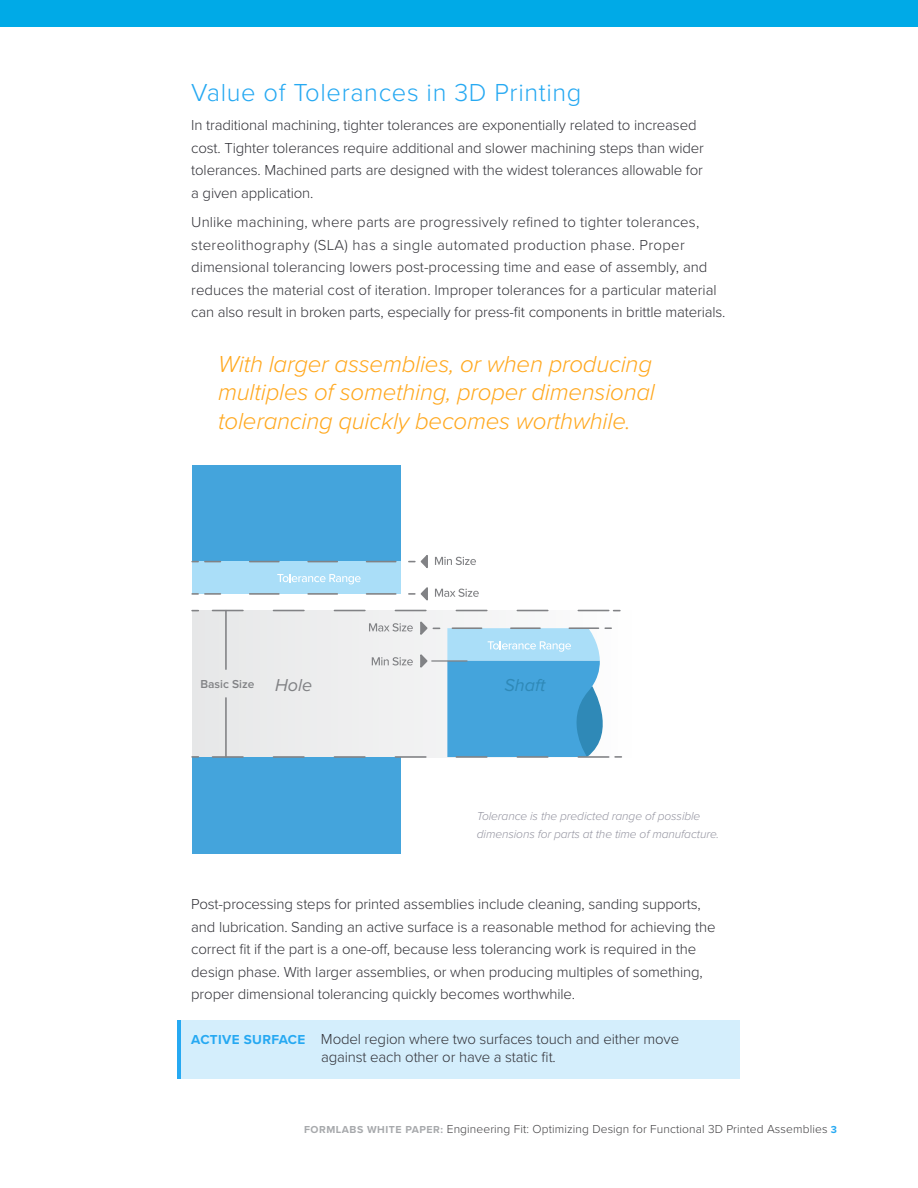
<style>
.page{position:relative;width:918px;height:1188px;background:#fff}
.page>*{position:absolute;margin:0;border:0;box-sizing:border-box;transform-origin:0 0}
.t1{font:300 25.5px "Proxima Nova";letter-spacing:.025em;color:#26a9f2}
.t2{font:italic 300 24px/28.5px "Proxima Nova";letter-spacing:-.01em;color:#ffa81e}
.t3{font:italic 17.85px "Proxima Nova";color:#2f89b7}
.t4{font:300 15px/22.5px "Proxima Nova";letter-spacing:-.01em;color:#323238}
.t5{font:300 12px "Proxima Nova";letter-spacing:.01em;color:#414042}
.t6{font:italic 300 12px/18px "Proxima Nova";letter-spacing:-.01em;color:#9494a0}
.t7{font:600 12px "Proxima Nova";color:#818285}
.s1{font-weight:400;font-style:italic;font-size:17.85px}
.s2{font-weight:700;font-size:13.5px;color:#26a9f2}
.s3{font-weight:700;font-size:10.5px;color:#a7a9ac}
.s4{font-weight:700;font-size:10.5px;color:#26a9f2}
</style>
<div class="page">
<div style="left:0;top:0;width:918px;height:27px;background:#00aae7"></div>
<div style="left:178px;top:1020px;width:562px;height:59px;background:#d4eefc"></div>
<hr style="left:178px;top:1020px;width:3px;height:59px;background:#26a9f2">
<div style="left:192px;top:611px;width:441px;height:146px;background:linear-gradient(to right,#e6e7e8,#fdfdfd)"></div>
<div style="left:192px;top:757px;width:209px;height:97px;background:#44a4dc"></div>
<div style="left:192px;top:465px;width:209px;height:97px;background:#44a4dc"></div>
<div style="left:192px;top:562px;width:209px;height:32px;background:#aadef8"></div>
<svg style="left:277px;top:574px;width:84px;height:10px"></svg>
<hr style="left:225px;top:611px;width:2px;height:58px;background:#818285">
<svg style="left:213px;top:610px;width:407px;height:1px"></svg>
<svg style="left:192px;top:756px;width:6px;height:2px"></svg>
<svg style="left:213px;top:618px;width:408px;height:140px"></svg>
<svg style="left:435px;top:589px;width:44px;height:8px"></svg>
<svg style="left:435px;top:557px;width:41px;height:8px"></svg>
<svg style="left:205px;top:561px;width:191px;height:1px"></svg>
<svg style="left:409px;top:555px;width:19px;height:13px"></svg>
<svg style="left:205px;top:593px;width:191px;height:2px"></svg>
<svg style="left:192px;top:593px;width:6px;height:2px"></svg>
<svg style="left:409px;top:587px;width:19px;height:14px"></svg>
<p class="t1" style="left:191px;top:74px;width:392px">Value of Tolerances in 3D Printing</p>
<p class="t4" style="left:191px;top:113px;width:514px">In traditional machining, tighter tolerances are exponentially related to increased cost. Tighter tolerances require additional and slower machining steps than wider tolerances. Machined parts are designed with the widest tolerances allowable for a given application.</p>
<p class="t4" style="left:191px;top:210px;width:536px">Unlike machining, where parts are progressively refined to tighter tolerances, stereolithography (SLA) has a single automated production phase. Proper dimensional tolerancing lowers post-processing time and ease of assembly, and reduces the material cost of iteration. Improper tolerances for a particular material can also result in broken parts, especially for press-fit components in brittle materials.</p>
<p class="t2" style="left:218px;top:348px;width:438px">With larger assemblies, or when producing multiples of something, proper dimensional tolerancing quickly becomes worthwhile.</p>
<p class="t7" style="left:200px;top:679px;width:113px">Basic Size <span class="s1">Hole</span></p>
<p class="t3" style="left:504px;top:677px;width:43px">Shaft</p>
<p class="t6" style="left:477px;top:807px;width:244px">Tolerance is the predicted range of possible dimensions for parts at the time of manufacture.</p>
<p class="t4" style="left:191px;top:892px;width:526px">Post-processing steps for printed assemblies include cleaning, sanding supports, and lubrication. Sanding an active surface is a reasonable method for achieving the correct fit if the part is a one-off, because less tolerancing work is required in the design phase. With larger assemblies, or when producing multiples of something, proper dimensional tolerancing quickly becomes worthwhile.</p>
<p class="t4" style="left:191px;top:1029px;width:489px;line-height:18px;text-align:center"><span class="s2">ACTIVE SURFACE</span> Model region where two surfaces touch and either move against each other or have a static fit.</p>
<p class="t5" style="left:304px;top:1121px;width:534px"><span class="s3">FORMLABS WHITE PAPER:</span> Engineering Fit: Optimizing Design for Functional 3D Printed Assemblies <span class="s4">3</span></p>
</div>
